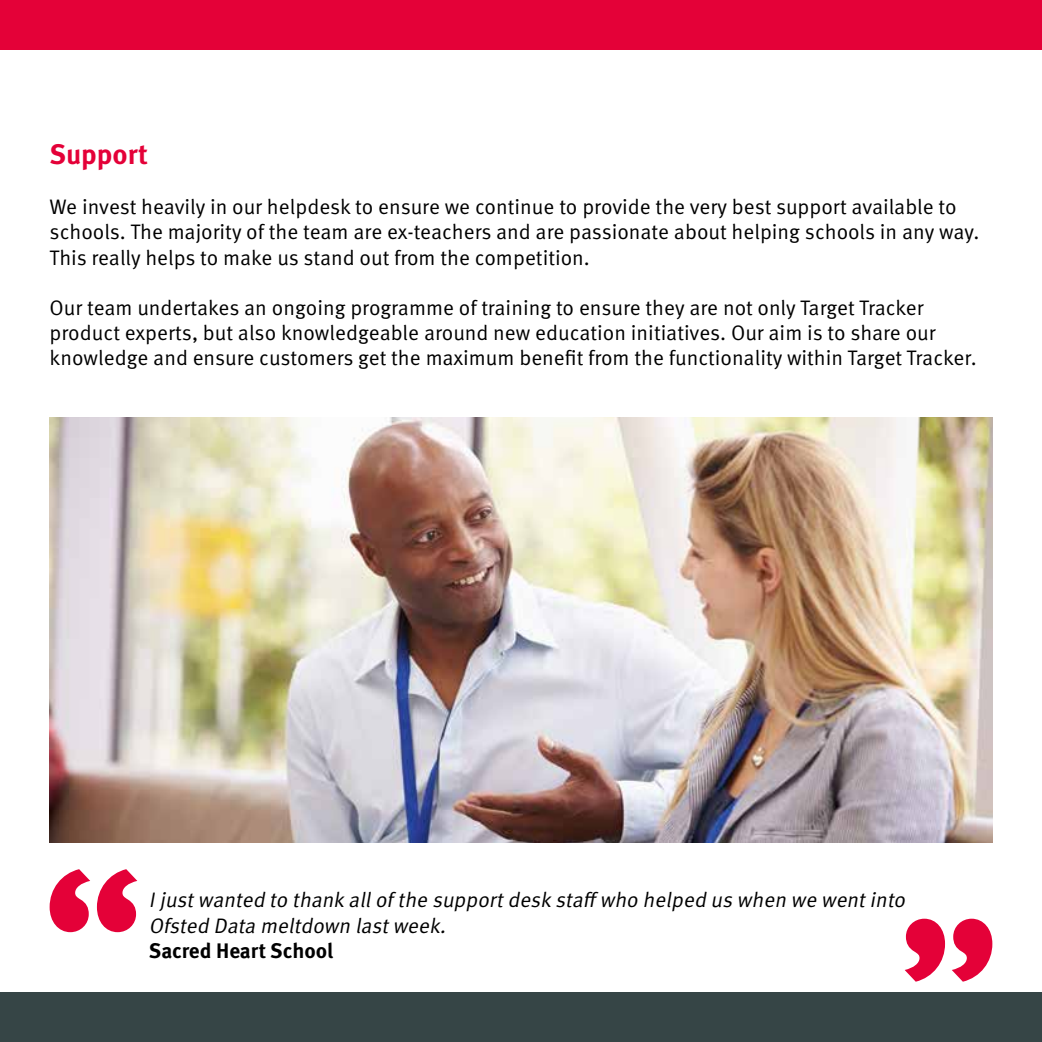
<style>
.page{position:relative;width:1042px;height:1042px;background:#fff}
.page>*{position:absolute;margin:0;border:0;box-sizing:border-box;transform-origin:0 0}
.t1{font:700 28px "Meta OT";color:#e40138}
.t2{font:21px/25.2px "Meta OT Norm";color:#000}
.t3{font:italic 21px/25.2px "Meta OT Norm";color:#000}
.t4{font:700 21px "Meta OT";color:#000}
</style>
<div class="page">
<div style="left:0;top:0;width:1042px;height:50px;background:#e40138"></div>
<div style="left:0;top:992px;width:1042px;height:50px;background:#364546"></div>
<svg style="left:50px;top:869px;width:87px;height:63px"></svg>
<svg style="left:904px;top:918px;width:88px;height:63px"></svg>
<img style="left:50px;top:417px;width:942px;height:426px">
<h1 class="t1" style="left:50px;top:136px;width:100px">Support</h1>
<p class="t2" style="left:50px;top:195px;width:931px">We invest heavily in our helpdesk to ensure we continue to provide the very best support available to schools. The majority of the team are ex-teachers and are passionate about helping schools in any way.<br>This really helps to make us stand out from the competition.</p>
<p class="t2" style="left:50px;top:295px;width:928px">Our team undertakes an ongoing programme of training to ensure they are not only Target Tracker product experts, but also knowledgeable around new education initiatives. Our aim is to share our knowledge and ensure customers get the maximum benefit from the functionality within Target Tracker.</p>
<p class="t3" style="left:149px;top:888px;width:762px">Ijustwanted to thank allof the supportdesk staff who helped us when we wentinto<br>Ofsted Data meltdown lastweek.</p>
<p class="t4" style="left:149px;top:937px;width:186px">Sacred Heart School</p>
</div>
